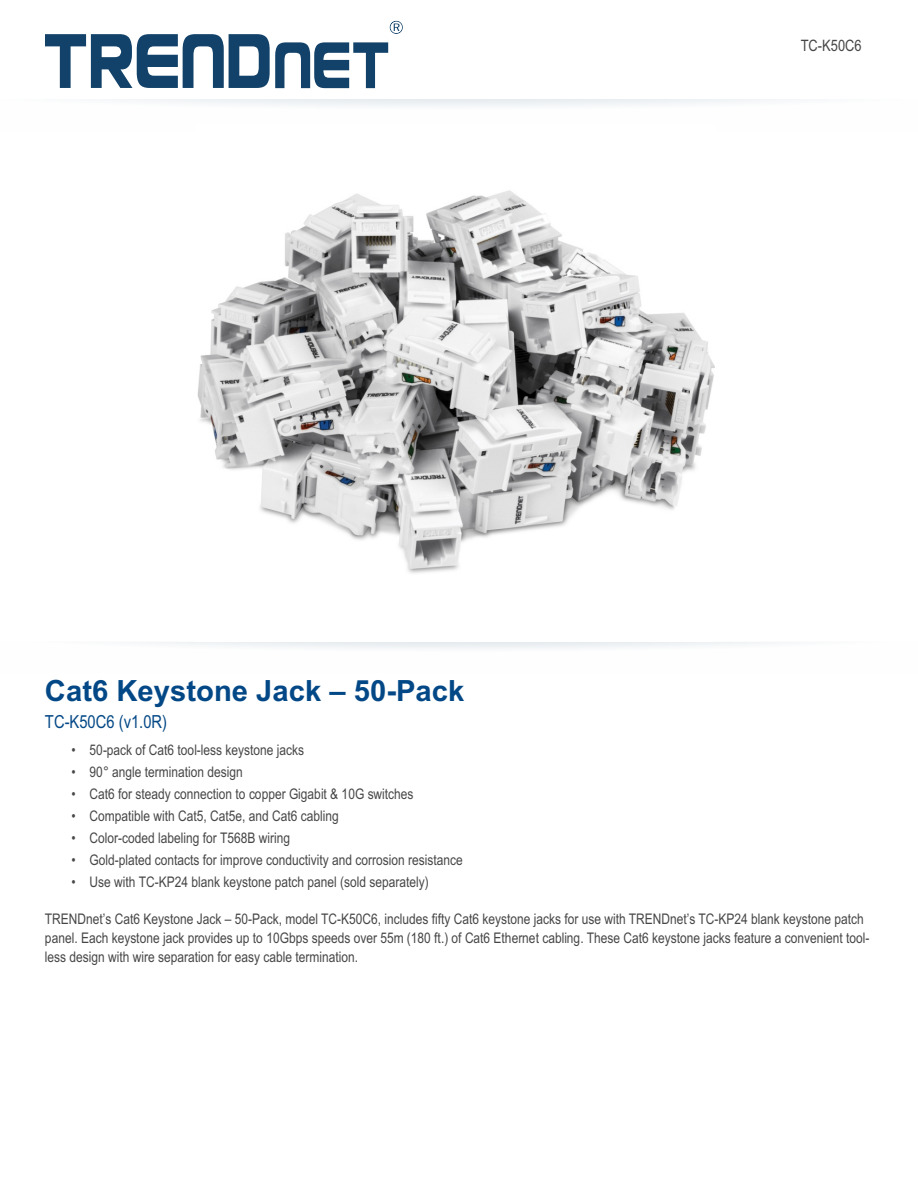
<style>
.page{position:relative;width:918px;height:1188px;background:#fff}
.page>*{position:absolute;margin:0;border:0;box-sizing:border-box;transform-origin:0 0}
.t1{font:700 29.25px "Arial";color:#034886}
.t2{font:18px "Arial Narrow";color:#034886}
.t3{font:15.75px "Arial Narrow";color:#464646}
.t4{font:14.7px/19px "Arial Narrow";color:#464646}
</style>
<div class="page">
<div style="left:0;top:99px;width:918px;height:32px;background:linear-gradient(to right,#fbfcfc,#fcfcfd)"></div>
<svg style="left:141px;top:642px;width:639px;height:7px"></svg>
<img style="left:197px;top:124px;width:517px;height:449px">
<svg style="left:45px;top:21px;width:358px;height:67px"></svg>
<h1 class="t1" style="left:45px;top:679px;width:421px">Cat6 Keystone Jack – 50-Pack</h1>
<p class="t2" style="left:45px;top:715px;width:124px">TC-K50C6 (v1.0R)</p>
<p class="t4" style="left:72px;top:742px;width:234px">• 50-pack of Cat6 tool-less keystone jacks</p>
<p class="t4" style="left:72px;top:764px;width:173px">• 90° angle termination design</p>
<p class="t4" style="left:72px;top:786px;width:344px">• Cat6 for steady connection to copper Gigabit &amp; 10G switches</p>
<p class="t4" style="left:72px;top:808px;width:269px">• Compatible with Cat5, Cat5e, and Cat6 cabling</p>
<p class="t4" style="left:72px;top:829px;width:220px">• Color-coded labeling for T568B wiring</p>
<p class="t4" style="left:72px;top:851px;width:393px">• Gold-plated contacts for improve conductivity and corrosion resistance</p>
<p class="t4" style="left:72px;top:873px;width:359px">• Use with TC-KP24 blank keystone patch panel (sold separately)</p>
<p class="t3" style="left:801px;top:39px;width:62px">TC-K50C6</p>
<p class="t4" style="left:45px;top:910px;width:826px">TRENDnet’s Cat6 Keystone Jack – 50-Pack, model TC-K50C6, includes fifty Cat6 keystone jacks for use with TRENDnet’s TC-KP24 blank keystone patch panel. Each keystone jack provides up to 10Gbps speeds over 55m (180 ft.) of Cat6 Ethernet cabling. These Cat6 keystone jacks feature a convenient tool&shy;less design with wire separation for easy cable termination.</p>
</div>
